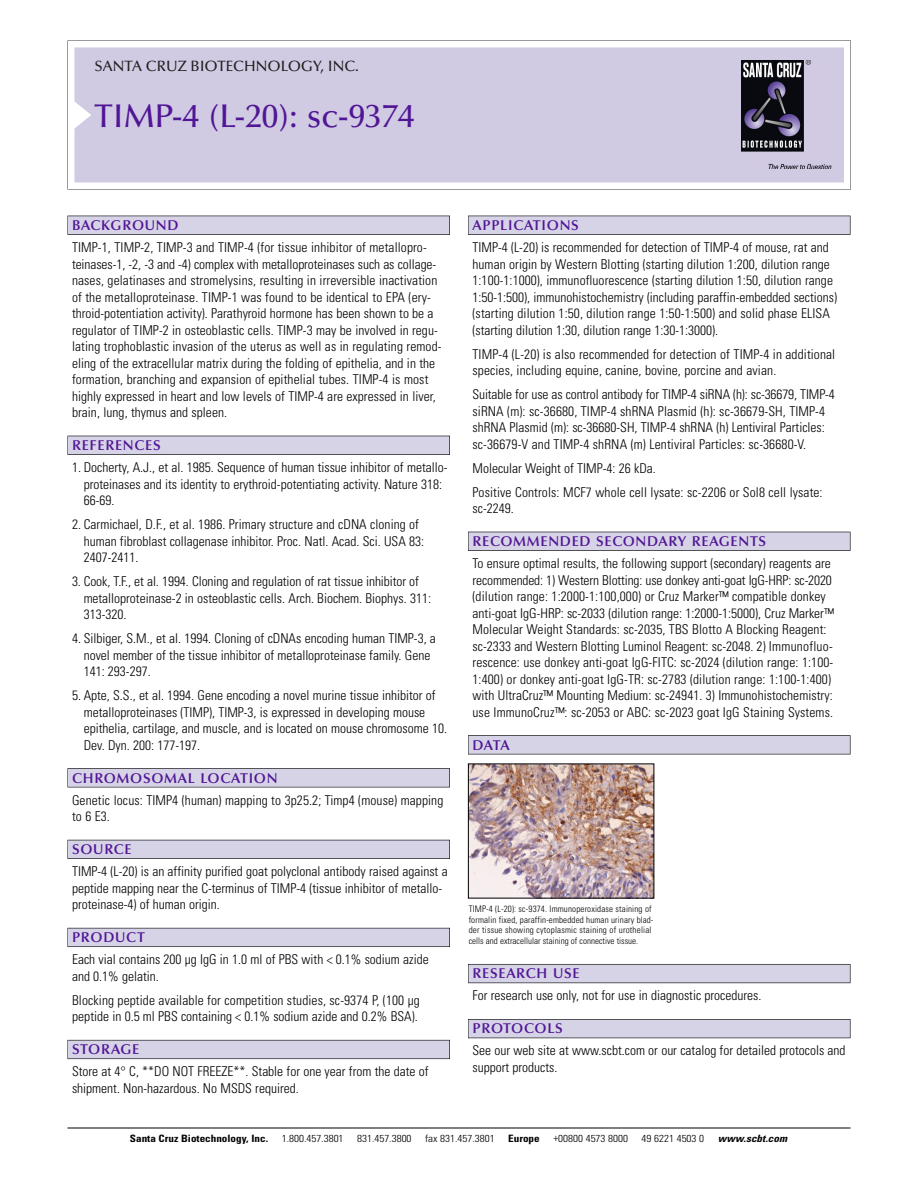
<style>
.page{position:relative;width:918px;height:1188px;background:#fff}
.page>*{position:absolute;margin:0;border:0;box-sizing:border-box;transform-origin:0 0}
.t1{font:500 33px "Optima";color:#511695}
.t2{font:500 15px "Optima";color:#231f20}
.t3{font:600 14.25px "Optima";letter-spacing:.05em;color:#511695}
.t4{font:300 condensed 13.5px/16.5px "Univers";color:#000}
.t5{font:300 condensed 10.2px "Univers";color:#000;scale:1.1 1}
.t6{font:700 condensed 10.2px "Univers";color:#000;scale:1.1 1}
.t7{font:italic 700 condensed 10.2px "Univers";letter-spacing:.005em;color:#000;scale:1.1 1}
.t8{font:300 condensed 9px/10.5px "Univers";letter-spacing:.015em;color:#000}
</style>
<div class="page">
<svg style="left:68px;top:40px;width:783px;height:149px"></svg>
<div style="left:74px;top:47px;width:770px;height:135px;background:#d1cae3"></div>
<img style="left:741px;top:60px;width:90px;height:108px">
<div style="left:68px;top:216px;width:382px;height:19px;background:#525155"></div>
<div style="left:68px;top:216px;width:381px;height:18px;background:#d7d3e7"></div>
<div style="left:68px;top:436px;width:382px;height:19px;background:#515055"></div>
<div style="left:68px;top:436px;width:381px;height:18px;background:#d7d3e7"></div>
<div style="left:68px;top:768px;width:382px;height:19px;background:#545357"></div>
<div style="left:68px;top:769px;width:381px;height:18px;background:#d7d3e7"></div>
<div style="left:68px;top:840px;width:382px;height:19px;background:#54535a"></div>
<div style="left:68px;top:840px;width:381px;height:18px;background:#d7d3e7"></div>
<div style="left:68px;top:928px;width:382px;height:19px;background:#5b5a62"></div>
<div style="left:68px;top:928px;width:381px;height:18px;background:#d7d3e7"></div>
<div style="left:68px;top:1040px;width:382px;height:19px;background:#66646e"></div>
<div style="left:68px;top:1040px;width:381px;height:18px;background:#d7d3e7"></div>
<div style="left:468px;top:216px;width:382px;height:19px;background:#525155"></div>
<div style="left:468px;top:216px;width:382px;height:18px;background:#d7d3e7"></div>
<div style="left:468px;top:532px;width:382px;height:19px;background:#515055"></div>
<div style="left:468px;top:532px;width:382px;height:18px;background:#d7d3e7"></div>
<div style="left:468px;top:735px;width:382px;height:19px;background:#545357"></div>
<div style="left:468px;top:736px;width:382px;height:18px;background:#d7d3e7"></div>
<div style="left:468px;top:964px;width:382px;height:19px;background:#5b5961"></div>
<div style="left:468px;top:965px;width:382px;height:18px;background:#d7d3e7"></div>
<div style="left:468px;top:1019px;width:382px;height:19px;background:#535259"></div>
<div style="left:468px;top:1020px;width:382px;height:18px;background:#d7d3e7"></div>
<hr style="left:68px;top:1128px;width:782px;height:1px;background:#000">
<img style="left:470px;top:766px;width:182px;height:130px">
<p class="t2" style="left:94px;top:61px;width:266px">SANTA CRUZ BIOTECHNOLOGY, INC.</p>
<h1 class="t1" style="left:94px;top:103px;width:322px">TIMP-4 (L-20): sc-9374</h1>
<p class="t3" style="left:72px;top:219px;width:108px">BACKGROUND</p>
<p class="t4" style="left:72px;top:240px;width:371px">TIMP-1, TIMP-2, TIMP-3 and TIMP-4 (for tissue inhibitor of metallopro&shy;teinases-1, -2, -3 and -4) complex with metalloproteinases such as collage&shy;nases, gelatinases and stromelysins, resulting in irreversible inactivation of the metalloproteinase. TIMP-1 was found to be identical to EPA (ery&shy;throid-potentiation activity). Parathyroid hormone has been shown to be a regulator of TIMP-2 in osteoblastic cells. TIMP-3 may be involved in regu&shy;lating trophoblastic invasion of the uterus as well as in regulating remod&shy;eling of the extracellular matrix during the folding of epithelia, and in the formation, branching and expansion of epithelial tubes. TIMP-4 is most highly expressed in heart and low levels of TIMP-4 are expressed in liver, brain, lung, thymus and spleen.</p>
<p class="t3" style="left:72px;top:440px;width:90px">REFERENCES</p>
<p class="t4" style="left:84px;top:460px;width:365px;text-indent:-12px">1. Docherty, A.J., et al. 1985. Sequence of human tissue inhibitor of metallo&shy;proteinases and its identity to erythroid-potentiating activity. Nature 318:<br>66-69.</p>
<p class="t4" style="left:84px;top:517px;width:342px;text-indent:-12px">2. Carmichael, D.F., et al. 1986. Primary structure and cDNA cloning of human fibroblast collagenase inhibitor. Proc. Natl. Acad. Sci. USA 83:<br>2407-2411.</p>
<p class="t4" style="left:84px;top:574px;width:349px;text-indent:-12px">3. Cook, T.F., et al. 1994. Cloning and regulation of rat tissue inhibitor of metalloproteinase-2 in osteoblastic cells. Arch. Biochem. Biophys. 311:<br>313-320.</p>
<p class="t4" style="left:84px;top:631px;width:354px;text-indent:-12px">4. Silbiger, S.M., et al. 1994. Cloning of cDNAs encoding human TIMP-3, a novel member of the tissue inhibitor of metalloproteinase family. Gene<br>141: 293-297.</p>
<p class="t4" style="left:84px;top:688px;width:365px;text-indent:-12px">5. Apte, S.S., et al. 1994. Gene encoding a novel murine tissue inhibitor of metalloproteinases (TIMP), TIMP-3, is expressed in developing mouse epithelia, cartilage, and muscle, and is located on mouse chromosome 10.<br>Dev. Dyn. 200: 177-197.</p>
<p class="t3" style="left:72px;top:772px;width:207px">CHROMOSOMAL LOCATION</p>
<p class="t4" style="left:72px;top:793px;width:373px">Genetic locus: TIMP4 (human) mapping to 3p25.2; Timp4 (mouse) mapping to 6 E3.</p>
<p class="t3" style="left:72px;top:844px;width:61px">SOURCE</p>
<p class="t4" style="left:72px;top:864px;width:377px">TIMP-4 (L-20) is an affinity purified goat polyclonal antibody raised against a peptide mapping near the C-terminus of TIMP-4 (tissue inhibitor of metallo&shy;proteinase-4) of human origin.</p>
<p class="t3" style="left:72px;top:932px;width:74px">PRODUCT</p>
<p class="t4" style="left:72px;top:952px;width:358px">Each vial contains 200 µg IgG in 1.0 ml of PBS with &lt; 0.1% sodium azide and 0.1% gelatin.</p>
<p class="t4" style="left:72px;top:993px;width:349px">Blocking peptide available for competition studies, sc-9374 P, (100 µg peptide in 0.5 ml PBS containing &lt; 0.1% sodium azide and 0.2% BSA).</p>
<p class="t3" style="left:72px;top:1044px;width:69px">STORAGE</p>
<p class="t4" style="left:72px;top:1064px;width:358px">Store at 4° C, **DO NOT FREEZE**. Stable for one year from the date of shipment. Non-hazardous. No MSDS required.</p>
<p class="t3" style="left:473px;top:219px;width:108px">APPLICATIONS</p>
<p class="t4" style="left:473px;top:240px;width:366px">TIMP-4 (L-20) is recommended for detection of TIMP-4 of mouse, rat and human origin by Western Blotting (starting dilution 1:200, dilution range 1:100-1:1000), immunofluorescence (starting dilution 1:50, dilution range 1:50-1:500), immunohistochemistry (including paraffin-embedded sections) (starting dilution 1:50, dilution range 1:50-1:500) and solid phase ELISA (starting dilution 1:30, dilution range 1:30-1:3000).</p>
<p class="t4" style="left:473px;top:347px;width:364px">TIMP-4 (L-20) is also recommended for detection of TIMP-4 in additional species, including equine, canine, bovine, porcine and avian.</p>
<p class="t4" style="left:473px;top:387px;width:364px">Suitable for use as control antibody for TIMP-4 siRNA (h): sc-36679, TIMP-4 siRNA (m): sc-36680, TIMP-4 shRNA Plasmid (h): sc-36679-SH, TIMP-4 shRNA Plasmid (m): sc-36680-SH, TIMP-4 shRNA (h) Lentiviral Particles: sc-36679-V and TIMP-4 shRNA (m) Lentiviral Particles: sc-36680-V.</p>
<p class="t4" style="left:473px;top:457px;width:352px;line-height:24px">Molecular Weight of TIMP-4: 26 kDa.<br>Positive Controls: MCF7 whole cell lysate: sc-2206 or Sol8 cell lysate:</p>
<p class="t4" style="left:473px;top:501px;width:43px">sc-2249.</p>
<p class="t3" style="left:473px;top:536px;width:295px">RECOMMENDED SECONDARY REAGENTS</p>
<p class="t4" style="left:473px;top:556px;width:363px">To ensure optimal results, the following support (secondary) reagents are recommended: 1) Western Blotting: use donkey anti-goat IgG-HRP: sc-2020 (dilution range: 1:2000-1:100,000) or Cruz Marker™ compatible donkey anti-goat IgG-HRP: sc-2033 (dilution range: 1:2000-1:5000), Cruz Marker™ Molecular Weight Standards: sc-2035, TBS Blotto A Blocking Reagent: sc-2333 and Western Blotting Luminol Reagent: sc-2048. 2) Immunofluo&shy;rescence: use donkey anti-goat IgG-FITC: sc-2024 (dilution range: 1:100- 1:400) or donkey anti-goat IgG-TR: sc-2783 (dilution range: 1:100-1:400) with UltraCruz™ Mounting Medium: sc-24941. 3) Immunohistochemistry: use ImmunoCruz™: sc-2053 or ABC: sc-2023 goat IgG Staining Systems.</p>
<p class="t3" style="left:473px;top:739px;width:39px">DATA</p>
<p class="t8" style="left:469px;top:905px;width:186px">TIMP-4 (L-20): sc-9374. Immunoperoxidase staining of formalin fixed, paraffin-embedded human urinary blad&shy;der tissue showing cytoplasmic staining of urothelial cells and extracellular staining of connective tissue.</p>
<p class="t3" style="left:473px;top:968px;width:109px">RESEARCH USE</p>
<p class="t4" style="left:473px;top:989px;width:290px">For research use only, not for use in diagnostic procedures.</p>
<p class="t3" style="left:473px;top:1023px;width:92px">PROTOCOLS</p>
<p class="t4" style="left:473px;top:1044px;width:375px">See our web site at www.scbt.com or our catalog for detailed protocols and support products.</p>
<p class="t6" style="left:130px;top:1135px;width:127px">Santa Cruz Biotechnology, Inc.</p>
<p class="t5" style="left:282px;top:1135px;width:58px">1.800.457.3801</p>
<p class="t5" style="left:357px;top:1135px;width:51px">831.457.3800</p>
<p class="t5" style="left:425px;top:1135px;width:65px">fax 831.457.3801</p>
<p class="t6" style="left:508px;top:1135px;width:30px">Europe</p>
<p class="t5" style="left:553px;top:1135px;width:69px">+00800 4573 8000</p>
<p class="t5" style="left:642px;top:1135px;width:58px">49 6221 4503 0</p>
<p class="t7" style="left:718px;top:1135px;width:64px">www.scbt.com</p>
</div>
